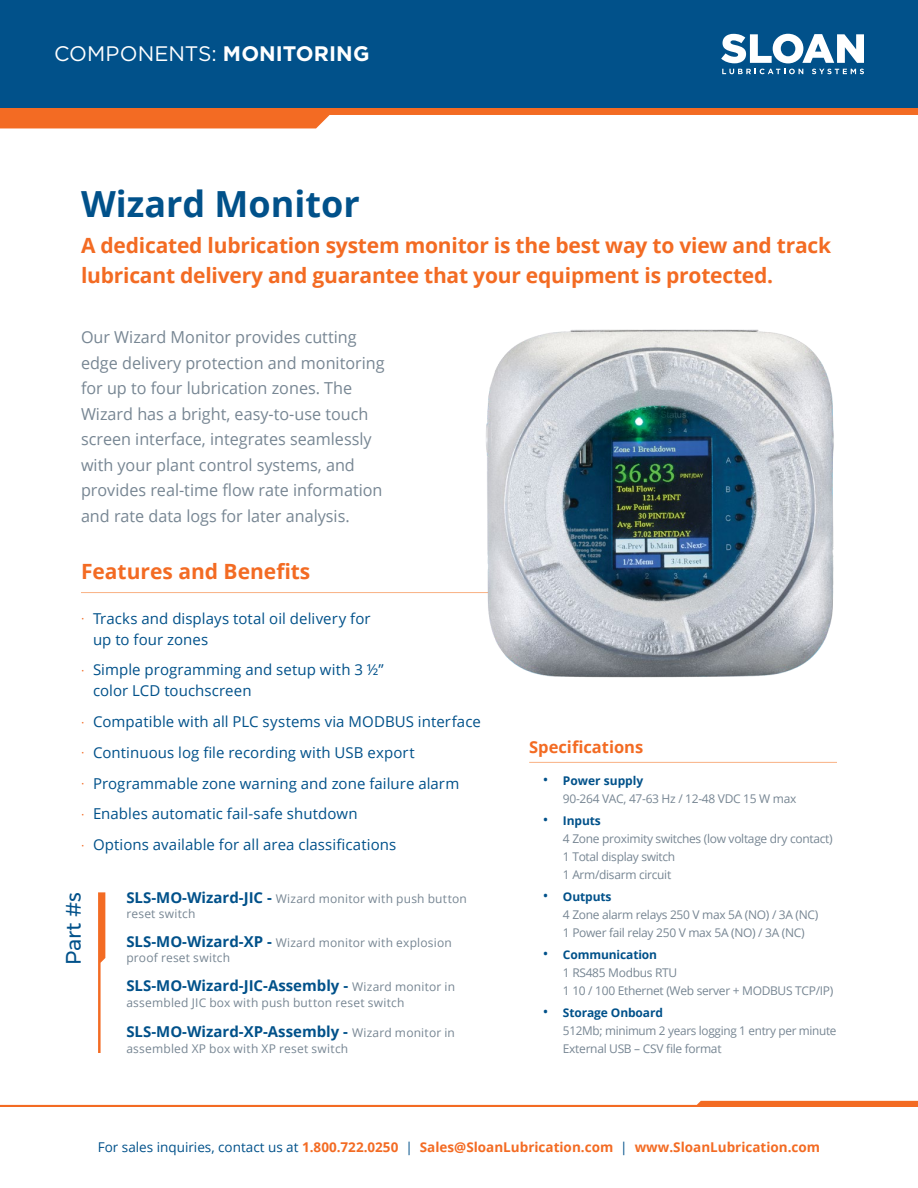
<style>
.page{position:relative;width:918px;height:1188px;background:#fff}
.page>*{position:absolute;margin:0;border:0;box-sizing:border-box;transform-origin:0 0}
.Paragraph_-_Body{font:700 36px "Open Sans";color:#01518a}
.Paragraph_-_Body-2{font:700 21px/30px "Open Sans";letter-spacing:-.01em;color:#f36b23}
.t1{font:21px "Gotham";letter-spacing:.005em;color:#fff}
.header1{font:21px "Montserrat";color:#01518a}
.Paragraph_-_Body-3{font:16.5px/25.5px "Open Sans";color:#778693}
.Paragraph_-_Body-4{font:700 16.5px "Open Sans";color:#f36b23}
.t2{font:15px/21px "Open Sans";letter-spacing:.005em;color:#01518a}
.Paragraph_-_Headline{font:700 15px "Open Sans";color:#01518a}
.t3{font:700 13.5px "Open Sans";color:#f36b23}
.Paragraph_-_Headline-2{font:12px/18px "Open Sans";letter-spacing:-.025em;color:#778693}
.Paragraph_-_Headline-3{font:12px/14.4px "Open Sans";letter-spacing:.015em;color:#778693}
.Paragraph_-_Headline-4{font:12px "Open Sans";letter-spacing:.02em;color:#778693}
.s1{font-weight:700}
.s2{font-weight:300;font-size:9px;color:#f36b23}
.s3{font-weight:700;font-size:15px;color:#01518a}
.s4{font-weight:400;font-size:12px;color:#778693}
.s5{font-size:15px;color:#01518a}
.s6{font-weight:700;color:#01518a}
.s7{font-weight:400;color:#01518a}
</style>
<div class="page">
<div style="left:0;top:0;width:918px;height:108px;background:#01518a"></div>
<svg style="left:0;top:108px;width:918px;height:20px"></svg>
<svg style="left:721px;top:34px;width:143px;height:29px"></svg>
<svg style="left:722px;top:69px;width:81px;height:5px"></svg>
<svg style="left:812px;top:69px;width:52px;height:5px"></svg>
<hr style="left:81px;top:592px;width:420px;height:1px;background:#f9b183">
<svg style="left:98px;top:892px;width:7px;height:161px"></svg>
<img style="left:486px;top:329px;width:348px;height:349px">
<hr style="left:529px;top:762px;width:308px;height:1px;background:#f9b183">
<svg style="left:0;top:1101px;width:918px;height:6px"></svg>
<p class="t1" style="left:54px;top:40px;width:317px">COMPONENTS: <span class="s1">MONITORING</span></p>
<p class="Paragraph_-_Body" style="left:81px;top:178px;width:280px">Wizard Monitor</p>
<p class="Paragraph_-_Body-2" style="left:81px;top:230px;width:752px">A dedicated lubrication system monitor is the best way to view and track lubricant delivery and guarantee that your equipment is protected.</p>
<p class="Paragraph_-_Body-3" style="left:81px;top:324px;width:305px">Our Wizard Monitor provides cutting edge delivery protection and monitoring for up to four lubrication zones. The Wizard has a bright, easy-to-use touch screen interface, integrates seamlessly with your plant control systems, and provides real-time flow rate information and rate data logs for later analysis.</p>
<p class="Paragraph_-_Body-2" style="left:81px;top:556px;width:231px">Features and Benefits</p>
<p class="t2" style="left:93px;top:607px;width:279px;text-indent:-12px"><span class="s2">•</span> Tracks and displays total oil delivery for up to four zones</p>
<p class="t2" style="left:93px;top:659px;width:292px;text-indent:-12px"><span class="s2">•</span> Simple programming and setup with 3 ½” color LCD touchscreen</p>
<p class="t2" style="left:81px;top:711px;width:401px"><span class="s2">•</span> Compatible with all PLC systems via MODBUS interface</p>
<p class="t2" style="left:81px;top:742px;width:335px"><span class="s2">•</span> Continuous log file recording with USB export</p>
<p class="t2" style="left:81px;top:772px;width:380px"><span class="s2">•</span> Programmable zone warning and zone failure alarm</p>
<p class="t2" style="left:81px;top:803px;width:278px"><span class="s2">•</span> Enables automatic fail-safe shutdown</p>
<p class="t2" style="left:81px;top:834px;width:317px"><span class="s2">•</span> Options available for all area classifications</p>
<p class="header1" style="left:57px;top:965px;width:74px;rotate:-90deg">Part #s</p>
<p class="Paragraph_-_Headline-3" style="left:126px;top:892px;width:342px"><span class="s3">SLS-MO-Wizard-JIC -</span> Wizard monitor with push button reset switch</p>
<p class="Paragraph_-_Headline-3" style="left:126px;top:935px;width:327px"><span class="s3">SLS-MO-Wizard-XP -</span> Wizard monitor with explosion proof reset switch</p>
<p class="Paragraph_-_Headline" style="left:126px;top:975px;width:330px">SLS-MO-Wizard-JIC-Assembly - <span class="s4">Wizard monitor in</span></p>
<p class="Paragraph_-_Headline-4" style="left:126px;top:995px;width:280px">assembled JIC box with push button reset switch</p>
<p class="Paragraph_-_Headline" style="left:126px;top:1020px;width:330px">SLS-MO-Wizard-XP-Assembly - <span class="s4">Wizard monitor in</span></p>
<p class="Paragraph_-_Headline-4" style="left:126px;top:1040px;width:223px">assembled XP box with XP reset switch</p>
<p class="Paragraph_-_Body-4" style="left:529px;top:736px;width:116px">Specifications</p>
<p class="Paragraph_-_Headline-2" style="left:563px;top:771px;width:235px;text-indent:-20px"><span class="s5">•</span> <span class="s6">Power supply<br></span>90-264 VAC, 47-63 Hz / 12-48 VDC 15 W max</p>
<p class="Paragraph_-_Headline-2" style="left:563px;top:811px;width:271px;text-indent:-20px"><span class="s5">•</span> <span class="s6">Inputs<br></span>4 Zone proximity switches (low voltage dry contact)<br>1 Total display switch<br>1 Arm/disarm circuit</p>
<p class="Paragraph_-_Headline-2" style="left:563px;top:887px;width:257px;text-indent:-20px"><span class="s5">•</span> <span class="s6">Outputs<br></span>4 Zone alarm relays 250 V max 5A (NO) / 3A (NC)<br>1 Power fail relay 250 V max 5A (NO) / 3A (NC)</p>
<p class="Paragraph_-_Headline-2" style="left:563px;top:945px;width:272px;text-indent:-20px"><span class="s5">•</span> <span class="s6">Communication<br></span>1 RS485 Modbus RTU<br>1 10 / 100 Ethernet (Web server + MODBUS TCP/IP)</p>
<p class="Paragraph_-_Headline-2" style="left:563px;top:1003px;width:275px;text-indent:-20px"><span class="s5">•</span> <span class="s6">Storage Onboard<br></span>512Mb; minimum 2 years logging 1 entry per minute<br>External USB – CSV file format</p>
<p class="t3" style="left:98px;top:1138px;width:724px"><span class="s7">For sales inquiries, contact us at</span> 1.800.722.0250 <span class="s7">|</span> Sales@SloanLubrication.com <span class="s7">|</span> www.SloanLubrication.com</p>
</div>
